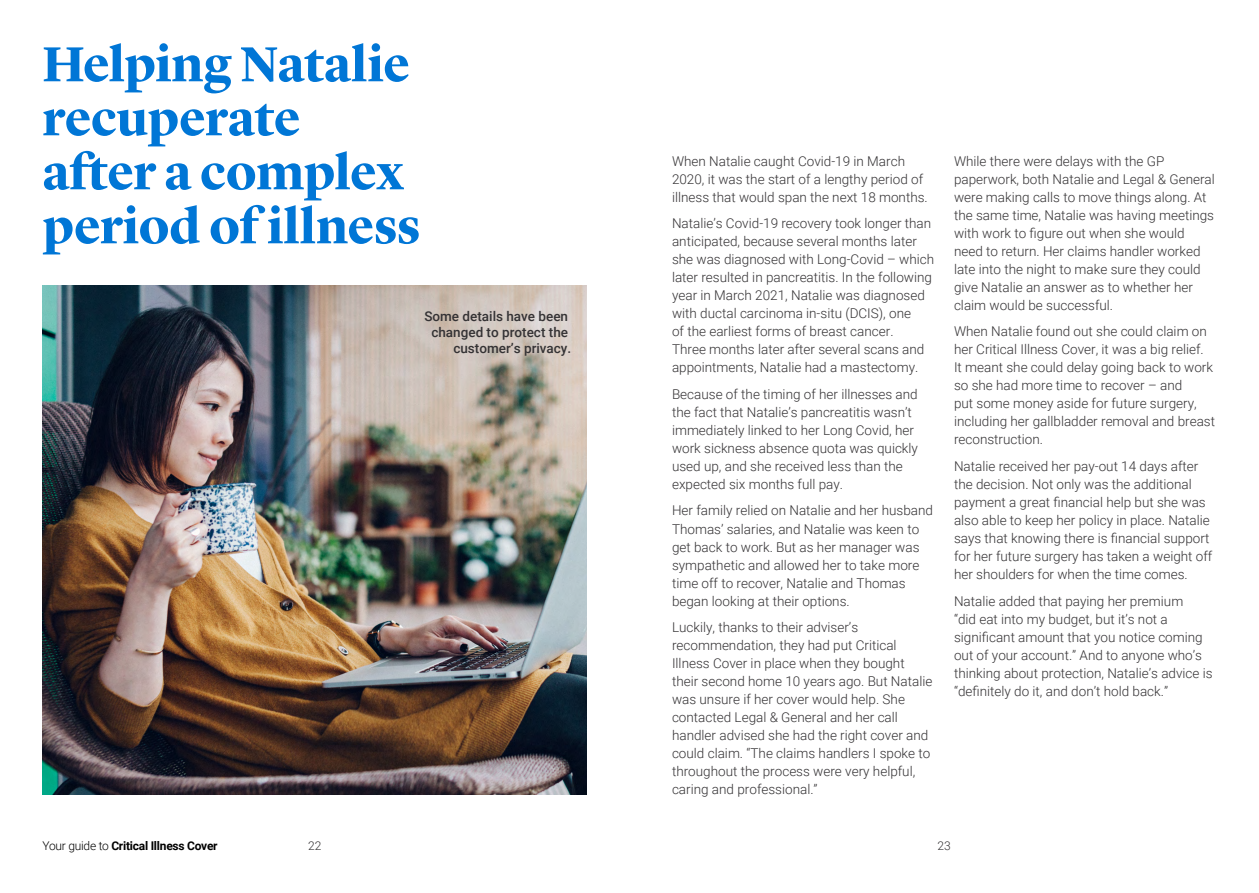
<style>
.page{position:relative;width:1259px;height:893px;background:#fff}
.page>*{position:absolute;margin:0;border:0;box-sizing:border-box;transform-origin:0 0}
.H3_34_36{font:700 51px/54px "Lyon Display";letter-spacing:-.005em;color:#0076d6}
.Body_9_12{font:300 13.5px/18px "Roboto";color:#343234}
.Body_9_12-2{font:500 13.5px/16.2px "Roboto";color:#343234;text-align:right}
.t1{font:700 12px "Roboto";letter-spacing:-.02em;color:#000}
.t2{font:300 12px "Roboto";color:#343234}
.s1{font-weight:300}
</style>
<div class="page">
<img style="left:43px;top:286px;width:544px;height:508px">
<p class="H3_34_36" style="left:43px;top:33px;width:379px">Helping Natalie recuperate after a complex period of illness</p>
<p class="Body_9_12-2" style="left:424px;top:307px;width:148px">Some details have been changed to protect the customer’s privacy.</p>
<p class="Body_9_12" style="left:672px;top:152px;width:257px">When Natalie caught Covid-19 in March<br>2020, it was the start of a lengthy period of illness that would span the next 18 months.</p>
<p class="Body_9_12" style="left:672px;top:214px;width:264px">Natalie’s Covid-19 recovery took longer than anticipated, because several months later she was diagnosed with Long-Covid – which later resulted in pancreatitis. In the following year in March 2021, Natalie was diagnosed with ductal carcinoma in-situ (DCIS), one<br>of the earliest forms of breast cancer.<br>Three months later after several scans and appointments, Natalie had a mastectomy.</p>
<p class="Body_9_12" style="left:672px;top:385px;width:247px">Because of the timing of her illnesses and the fact that Natalie’s pancreatitis wasn’t immediately linked to her Long Covid, her work sickness absence quota was quickly used up, and she received less than the expected six months full pay.</p>
<p class="Body_9_12" style="left:672px;top:501px;width:262px">Her family relied on Natalie and her husband Thomas’ salaries, and Natalie was keen to get back to work. But as her manager was sympathetic and allowed her to take more time off to recover, Natalie and Thomas began looking at their options.</p>
<p class="Body_9_12" style="left:672px;top:618px;width:262px">Luckily, thanks to their adviser’s recommendation, they had put Critical Illness Cover in place when they bought their second home 10 years ago. But Natalie was unsure if her cover would help. She contacted Legal &amp; General and her call handler advised she had the right cover and could claim. “The claims handlers I spoke to throughout the process were very helpful, caring and professional.”</p>
<p class="Body_9_12" style="left:954px;top:152px;width:262px">While there were delays with the GP paperwork, both Natalie and Legal &amp; General were making calls to move things along. At the same time, Natalie was having meetings with work to figure out when she would need to return. Her claims handler worked late into the night to make sure they could give Natalie an answer as to whether her claim would be successful.</p>
<p class="Body_9_12" style="left:954px;top:322px;width:262px">When Natalie found out she could claim on her Critical Illness Cover, it was a big relief.<br>It meant she could delay going back to work so she had more time to recover – and<br>put some money aside for future surgery, including her gallbladder removal and breast reconstruction.</p>
<p class="Body_9_12" style="left:954px;top:457px;width:260px">Natalie received her pay-out 14 days after the decision. Not only was the additional payment a great financial help but she was also able to keep her policy in place. Natalie says that knowing there is financial support for her future surgery has taken a weight off her shoulders for when the time comes.</p>
<p class="Body_9_12" style="left:954px;top:591px;width:260px">Natalie added that paying her premium<br>“did eat into my budget, but it’s not a significant amount that you notice coming out of your account.” And to anyone who’s thinking about protection, Natalie’s advice is “definitely do it, and don’t hold back.”</p>
<p class="t1" style="left:43px;top:838px;width:177px"><span class="s1">Your guide to</span> Critical Illness Cover</p>
<p class="t2" style="left:308px;top:838px;width:15px">22</p>
<p class="t2" style="left:937px;top:838px;width:15px">23</p>
</div>
